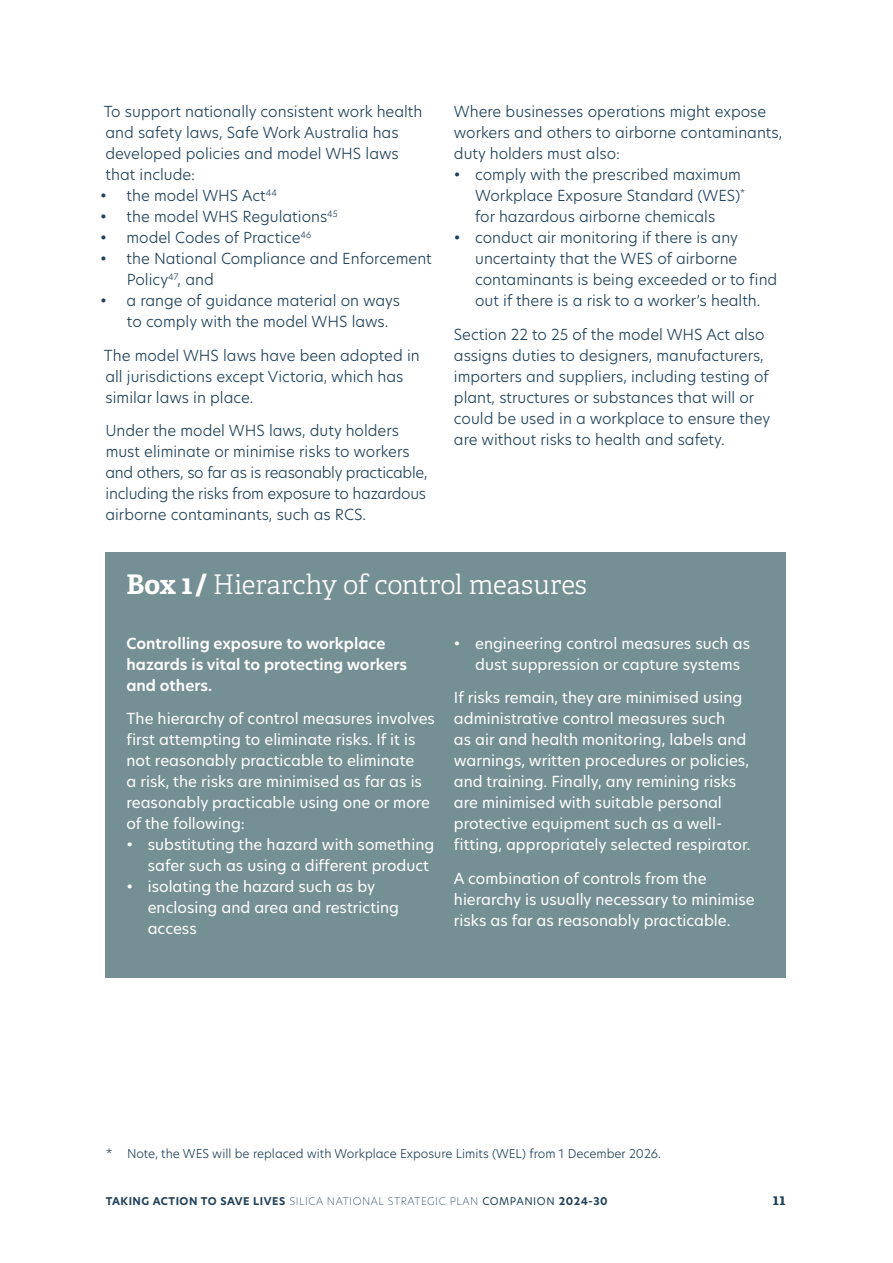
<style>
.page{position:relative;width:893px;height:1263px;background:#fff}
.page>*{position:absolute;margin:0;border:0;box-sizing:border-box;transform-origin:0 0}
.t1{font:300 27px "Adelle";letter-spacing:-.005em;color:#fff}
.t2{font:300 15px/21px "New Hero";color:#21415a}
.t3{font:15px/21px "New Hero";color:#fff}
.t4{font:600 15px/21px "New Hero";color:#fff}
.t5{font:700 15px "Adelle";color:#21415a}
.t6{font:300 12px "New Hero";color:#21415a}
.t7{font:700 10.5px "New Hero";letter-spacing:.05em;color:#21415a}
.s1{font-weight:700}
.s2{font-weight:200}
.s3{font-weight:400}
</style>
<div class="page">
<div style="left:105px;top:553px;width:681px;height:84px;background:#759094"></div>
<div style="left:105px;top:637px;width:681px;height:340px;background:#759094"></div>
<p class="t2" style="left:104px;top:101px;width:320px">To support nationally consistent work health and safety laws, Safe Work Australia has developed policies and model WHS laws that include:</p>
<p class="t2" style="left:100px;top:185px;width:178px">• the model WHS Act<sup>44</sup></p>
<p class="t2" style="left:100px;top:206px;width:239px">• the model WHS Regulations<sup>45</sup></p>
<p class="t2" style="left:100px;top:227px;width:213px">• model Codes of Practice<sup>46</sup></p>
<p class="t2" style="left:127px;top:248px;width:307px;text-indent:-27px">• the National Compliance and Enforcement<br>Policy<sup>47</sup>, and</p>
<p class="t2" style="left:127px;top:290px;width:275px;text-indent:-27px">• a range of guidance material on ways to comply with the model WHS laws.</p>
<p class="t2" style="left:104px;top:344px;width:317px">The model WHS laws have been adopted in all jurisdictions except Victoria, which has similar laws in place.</p>
<p class="t2" style="left:105px;top:420px;width:324px">Under the model WHS laws, duty holders must eliminate or minimise risks to workers and others, so far as is reasonably practicable, including the risks from exposure to hazardous airborne contaminants, such as RCS.</p>
<p class="t2" style="left:454px;top:101px;width:330px">Where businesses operations might expose workers and others to airborne contaminants, duty holders must also:</p>
<p class="t2" style="left:475px;top:164px;width:272px;text-indent:-21px">• comply with the prescribed maximum<br>Workplace Exposure Standard (WES)<sup>* </sup>for hazardous airborne chemicals</p>
<p class="t2" style="left:475px;top:227px;width:304px;text-indent:-21px">• conduct air monitoring if there is any uncertainty that the WES of airborne contaminants is being exceeded or to find out if there is a risk to a worker’s health.</p>
<p class="t2" style="left:454px;top:323px;width:318px">Section 22 to 25 of the model WHS Act also assigns duties to designers, manufacturers, importers and suppliers, including testing of plant, structures or substances that will or could be used in a workplace to ensure they are without risks to health and safety.</p>
<h1 class="t1" style="left:126px;top:568px;width:462px"><span class="s1">Box 1/</span> Hierarchy of control measures</h1>
<p class="t4" style="left:126px;top:633px;width:282px">Controlling exposure to workplace hazards is vital to protecting workers and others.</p>
<p class="t3" style="left:126px;top:708px;width:310px">The hierarchy of control measures involves first attempting to eliminate risks. If it is not reasonably practicable to eliminate<br>a risk, the risks are minimised as far as is reasonably practicable using one or more of the following:</p>
<p class="t3" style="left:148px;top:834px;width:288px;text-indent:-21px">• substituting the hazard with something safer such as using a different product</p>
<p class="t3" style="left:148px;top:876px;width:253px;text-indent:-21px">• isolating the hazard such as by enclosing and area and restricting access</p>
<p class="t3" style="left:475px;top:633px;width:276px;text-indent:-21px">• engineering control measures such as dust suppression or capture systems</p>
<p class="t3" style="left:454px;top:687px;width:298px">If risks remain, they are minimised using administrative control measures such<br>as air and health monitoring, labels and warnings, written procedures or policies, and training. Finally, any remining risks are minimised with suitable personal protective equipment such as a well&shy;fitting, appropriately selected respirator.</p>
<p class="t3" style="left:454px;top:868px;width:302px">A combination of controls from the hierarchy is usually necessary to minimise risks as far as reasonably practicable.</p>
<p class="t6" style="left:106px;top:1145px;width:557px">* Note, the WES will be replaced with Workplace Exposure Limits (WEL) from 1 December 2026.</p>
<p class="t7" style="left:106px;top:1194px;width:503px">TAKING ACTION TO SAVE LIVES <span class="s2">SILICA NATIONAL STRATEGIC PLAN</span> <span class="s3">COMPANION</span> 2024-30</p>
<p class="t5" style="left:773px;top:1190px;width:14px">11</p>
</div>
